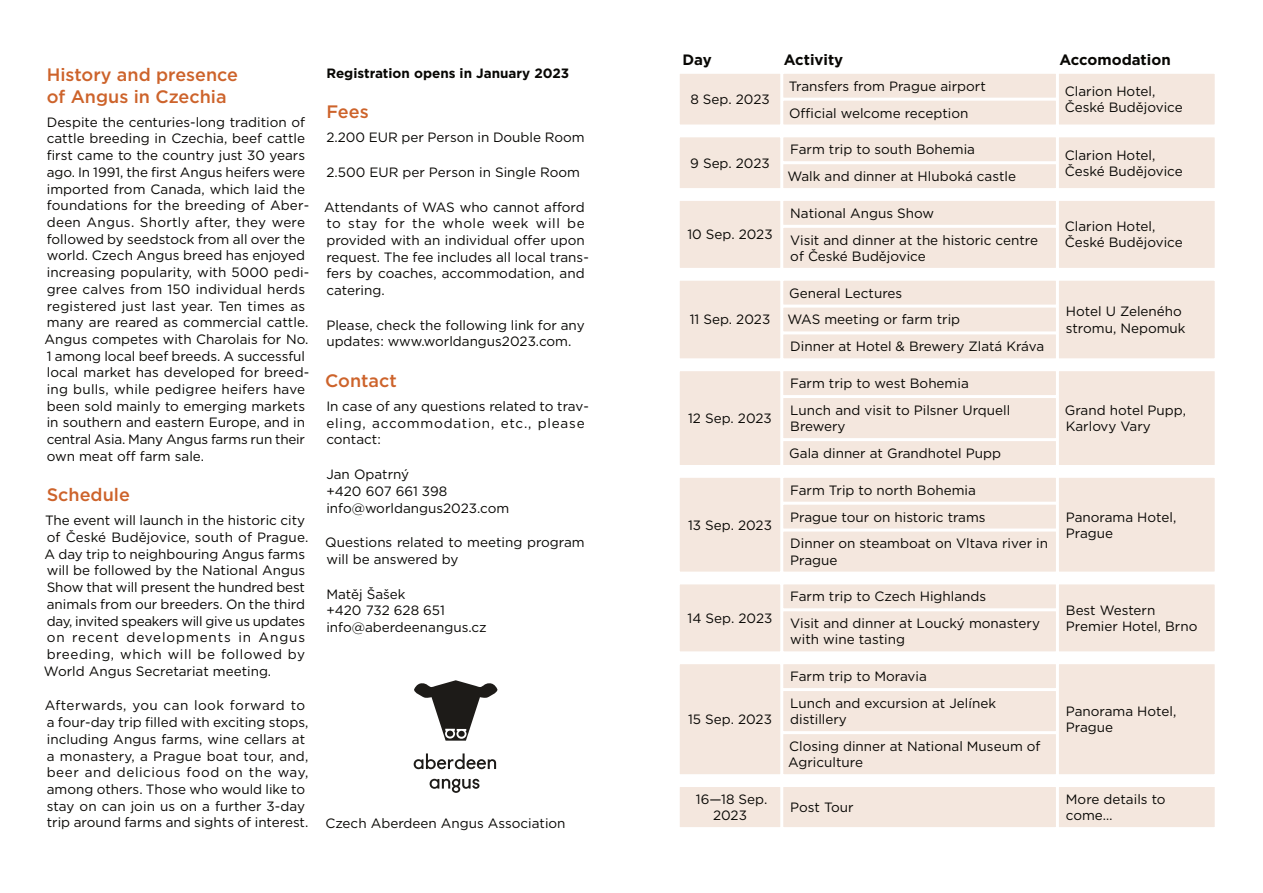
<style>
.page{position:relative;width:1263px;height:893px;background:#fff}
.page>*{position:absolute;margin:0;border:0;box-sizing:border-box;transform-origin:0 0}
.t1{font:500 18px/21.6px "Gotham";color:#cd632b}
.t2{font:700 15px "Gotham";color:#080704}
.t3{font:13.5px/16.6px "Gotham";color:#080704}
.t4{font:700 13.5px "Gotham";color:#080704}
</style>
<div class="page">
<svg style="left:680px;top:74px;width:535px;height:753px;background:#f4e9e0"></svg>
<hr style="left:780px;top:72px;width:3px;height:54px;background:#fff">
<hr style="left:1056px;top:72px;width:3px;height:54px;background:#fff">
<hr style="left:780px;top:136px;width:3px;height:54px;background:#fff">
<hr style="left:1056px;top:136px;width:3px;height:54px;background:#fff">
<hr style="left:780px;top:199px;width:3px;height:70px;background:#fff">
<hr style="left:1056px;top:199px;width:3px;height:70px;background:#fff">
<hr style="left:780px;top:279px;width:3px;height:81px;background:#fff">
<hr style="left:1056px;top:279px;width:3px;height:81px;background:#fff">
<hr style="left:780px;top:370px;width:3px;height:96px;background:#fff">
<hr style="left:1056px;top:370px;width:3px;height:96px;background:#fff">
<hr style="left:780px;top:476px;width:3px;height:97px;background:#fff">
<hr style="left:1056px;top:476px;width:3px;height:97px;background:#fff">
<hr style="left:780px;top:583px;width:3px;height:70px;background:#fff">
<hr style="left:1056px;top:583px;width:3px;height:70px;background:#fff">
<hr style="left:780px;top:663px;width:3px;height:113px;background:#fff">
<hr style="left:1056px;top:663px;width:3px;height:113px;background:#fff">
<hr style="left:780px;top:785px;width:3px;height:44px;background:#fff">
<hr style="left:1056px;top:785px;width:3px;height:44px;background:#fff">
<hr style="left:782px;top:98px;width:275px;height:3px;background:#fff">
<hr style="left:678px;top:125px;width:538px;height:3px;background:#fff">
<hr style="left:678px;top:134px;width:538px;height:3px;background:#fff">
<hr style="left:782px;top:161px;width:275px;height:3px;background:#fff">
<hr style="left:678px;top:188px;width:538px;height:3px;background:#fff">
<hr style="left:678px;top:198px;width:538px;height:3px;background:#fff">
<hr style="left:782px;top:225px;width:275px;height:3px;background:#fff">
<hr style="left:678px;top:268px;width:538px;height:3px;background:#fff">
<hr style="left:678px;top:278px;width:538px;height:3px;background:#fff">
<hr style="left:782px;top:305px;width:275px;height:3px;background:#fff">
<hr style="left:782px;top:331px;width:275px;height:3px;background:#fff">
<hr style="left:678px;top:358px;width:538px;height:3px;background:#fff">
<hr style="left:678px;top:368px;width:538px;height:3px;background:#fff">
<hr style="left:782px;top:395px;width:275px;height:3px;background:#fff">
<hr style="left:782px;top:438px;width:275px;height:3px;background:#fff">
<hr style="left:678px;top:465px;width:538px;height:3px;background:#fff">
<hr style="left:678px;top:475px;width:538px;height:3px;background:#fff">
<hr style="left:782px;top:502px;width:275px;height:3px;background:#fff">
<hr style="left:782px;top:528px;width:275px;height:3px;background:#fff">
<hr style="left:678px;top:572px;width:538px;height:3px;background:#fff">
<hr style="left:678px;top:581px;width:538px;height:3px;background:#fff">
<hr style="left:782px;top:608px;width:275px;height:3px;background:#fff">
<hr style="left:678px;top:651px;width:538px;height:3px;background:#fff">
<hr style="left:678px;top:661px;width:538px;height:3px;background:#fff">
<hr style="left:782px;top:688px;width:275px;height:3px;background:#fff">
<hr style="left:782px;top:731px;width:275px;height:3px;background:#fff">
<hr style="left:678px;top:774px;width:538px;height:3px;background:#fff">
<hr style="left:678px;top:784px;width:538px;height:3px;background:#fff">
<svg style="left:414px;top:680px;width:84px;height:61px"></svg>
<svg style="left:414px;top:753px;width:82px;height:16px"></svg>
<svg style="left:430px;top:779px;width:49px;height:14px"></svg>
<h1 class="t1" style="left:47px;top:65px;width:193px">History and presence of Angus in Czechia</h1>
<p class="t3" style="left:45px;top:114px;width:266px">Despite the centuries-long tradition of cattle breeding in Czechia, beef cattle first came to the country just 30 years ago. In 1991, the first Angus heifers were imported from Canada, which laid the foundations for the breeding of Aber&shy;deen Angus. Shortly after, they were followed by seedstock from all over the world. Czech Angus breed has enjoyed increasing popularity, with 5000 pedi&shy;gree calves from 150 individual herds registered just last year. Ten times as many are reared as commercial cattle.<br>Angus competes with Charolais for No.<br>1 among local beef breeds. A successful local market has developed for breed&shy;ing bulls, while pedigree heifers have been sold mainly to emerging markets in southern and eastern Europe, and in central Asia. Many Angus farms run their own meat off farm sale.</p>
<h1 class="t1" style="left:47px;top:485px;width:85px">Schedule</h1>
<p class="t3" style="left:44px;top:513px;width:266px">The event will launch in the historic city of České Budějovice, south of Prague.<br>A day trip to neighbouring Angus farms will be followed by the National Angus Show that will present the hundred best animals from our breeders. On the third day, invited speakers will give us updates on recent developments in Angus breeding, which will be followed by World Angus Secretariat meeting.</p>
<p class="t3" style="left:45px;top:698px;width:265px">Afterwards, you can look forward to a four-day trip filled with exciting stops, including Angus farms, wine cellars at a monastery, a Prague boat tour, and, beer and delicious food on the way, among others. Those who would like to stay on can join us on a further 3-day trip around farms and sights of interest.</p>
<p class="t4" style="left:326px;top:67px;width:244px">Registration opens in January 2023</p>
<h1 class="t1" style="left:326px;top:102px;width:44px">Fees</h1>
<p class="t3" style="left:326px;top:130px;width:260px">2.200 EUR per Person in Double Room</p>
<p class="t3" style="left:326px;top:164px;width:255px">2.500 EUR per Person in Single Room</p>
<p class="t3" style="left:324px;top:199px;width:266px">Attendants of WAS who cannot afford to stay for the whole week will be provided with an individual offer upon request. The fee includes all local trans&shy;fers by coaches, accommodation, and catering.</p>
<p class="t3" style="left:326px;top:317px;width:260px">Please, check the following link for any updates: www.worldangus2023.com.</p>
<h1 class="t1" style="left:325px;top:371px;width:73px">Contact</h1>
<p class="t3" style="left:326px;top:399px;width:264px">In case of any questions related to trav&shy;eling, accommodation, etc., please contact:</p>
<p class="t3" style="left:326px;top:467px;width:184px">Jan Opatrný<br>+420 607 661 398 info@worldangus2023.com</p>
<p class="t3" style="left:325px;top:535px;width:261px">Questions related to meeting program will be answered by</p>
<p class="t3" style="left:326px;top:586px;width:162px">Matěj Šašek<br>+420 732 628 651 info@aberdeenangus.cz</p>
<p class="t3" style="left:325px;top:815px;width:242px">Czech Aberdeen Angus Association</p>
<p class="t2" style="left:682px;top:53px;width:31px">Day</p>
<p class="t2" style="left:784px;top:53px;width:61px">Activity</p>
<p class="t2" style="left:1059px;top:53px;width:113px">Accomodation</p>
<p class="t3" style="left:690px;top:92px;width:81px">8 Sep. 2023</p>
<p class="t3" style="left:789px;top:78px;width:199px">Transfers from Prague airport</p>
<p class="t3" style="left:1065px;top:84px;width:92px">Clarion Hotel,</p>
<p class="t3" style="left:789px;top:105px;width:181px">Official welcome reception</p>
<p class="t3" style="left:1065px;top:100px;width:119px">České Budějovice</p>
<p class="t3" style="left:690px;top:155px;width:81px">9 Sep. 2023</p>
<p class="t3" style="left:687px;top:227px;width:87px">10 Sep. 2023</p>
<p class="t3" style="left:690px;top:312px;width:82px">11 Sep. 2023</p>
<p class="t3" style="left:688px;top:411px;width:85px">12 Sep. 2023</p>
<p class="t3" style="left:688px;top:517px;width:85px">13 Sep. 2023</p>
<p class="t3" style="left:688px;top:610px;width:86px">14 Sep. 2023</p>
<p class="t3" style="left:688px;top:712px;width:85px">15 Sep. 2023</p>
<p class="t3" style="left:790px;top:142px;width:186px">Farm trip to south Bohemia</p>
<p class="t3" style="left:1065px;top:147px;width:92px">Clarion Hotel,</p>
<p class="t3" style="left:787px;top:169px;width:230px">Walk and dinner at Hluboká castle</p>
<p class="t3" style="left:1065px;top:163px;width:119px">České Budějovice</p>
<p class="t3" style="left:790px;top:205px;width:145px">National Angus Show</p>
<p class="t3" style="left:1065px;top:219px;width:92px">Clarion Hotel,</p>
<p class="t3" style="left:790px;top:232px;width:249px">Visit and dinner at the historic centre</p>
<p class="t3" style="left:1065px;top:235px;width:119px">České Budějovice</p>
<p class="t3" style="left:790px;top:248px;width:137px">of České Budějovice</p>
<p class="t3" style="left:789px;top:285px;width:115px">General Lectures</p>
<p class="t3" style="left:787px;top:307px;width:258px;line-height:26.8px">WAS meeting or farm trip<br>Dinner at Hotel &amp; Brewery Zlatá Kráva</p>
<p class="t3" style="left:790px;top:376px;width:180px">Farm trip to west Bohemia</p>
<p class="t3" style="left:790px;top:403px;width:221px;line-height:16.2px">Lunch and visit to Pilsner Urquell<br>Brewery</p>
<p class="t3" style="left:789px;top:446px;width:213px">Gala dinner at Grandhotel Pupp</p>
<p class="t3" style="left:790px;top:482px;width:187px">Farm Trip to north Bohemia</p>
<p class="t3" style="left:790px;top:504px;width:259px;line-height:26.8px">Prague tour on historic trams<br>Dinner on steamboat on Vltava river in</p>
<p class="t3" style="left:790px;top:552px;width:49px">Prague</p>
<p class="t3" style="left:790px;top:589px;width:197px">Farm trip to Czech Highlands</p>
<p class="t3" style="left:1066px;top:304px;width:121px;line-height:16.2px">Hotel U Zeleného stromu, Nepomuk</p>
<p class="t3" style="left:1065px;top:403px;width:123px;line-height:16.2px">Grand hotel Pupp,<br>Karlovy Vary</p>
<p class="t3" style="left:1066px;top:509px;width:112px;line-height:16.2px">Panorama Hotel,<br>Prague</p>
<p class="t3" style="left:1066px;top:602px;width:91px">Best Western</p>
<p class="t3" style="left:790px;top:616px;width:251px">Visit and dinner at Loucký monastery</p>
<p class="t3" style="left:1066px;top:619px;width:133px">Premier Hotel, Brno</p>
<p class="t3" style="left:790px;top:632px;width:116px">with wine tasting</p>
<p class="t3" style="left:790px;top:669px;width:138px">Farm trip to Moravia</p>
<p class="t3" style="left:790px;top:696px;width:207px;line-height:16.2px">Lunch and excursion at Jelínek distillery</p>
<p class="t3" style="left:788px;top:739px;width:254px;line-height:16.2px">Closing dinner at National Museum of<br>Agriculture</p>
<p class="t3" style="left:1066px;top:704px;width:112px;line-height:16.2px">Panorama Hotel,<br>Prague</p>
<p class="t3" style="left:696px;top:792px;width:73px;line-height:16.2px;text-align:center">16—18 Sep.<br>2023</p>
<p class="t3" style="left:790px;top:800px;width:65px">Post Tour</p>
<p class="t3" style="left:1066px;top:792px;width:101px;line-height:16.2px">More details to come…</p>
</div>
